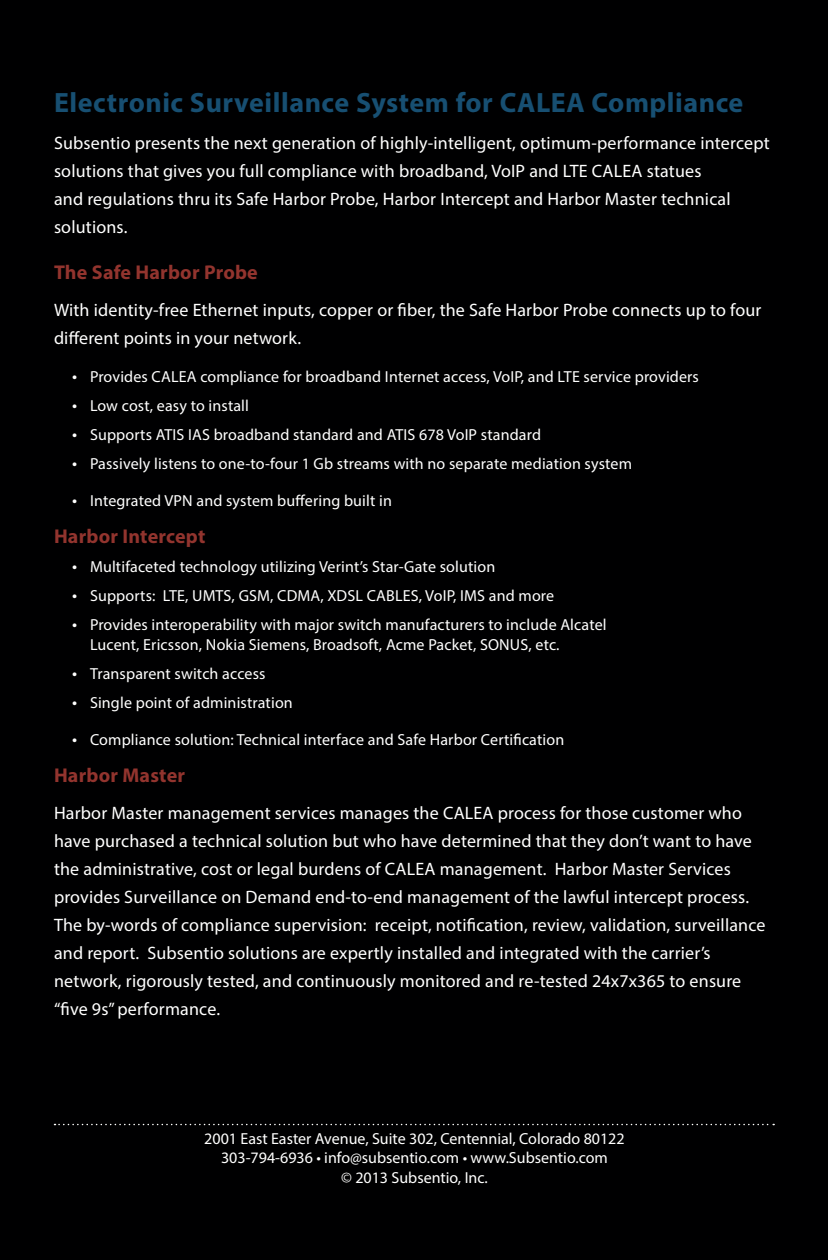
<style>
.page{position:relative;width:828px;height:1260px;background:#000001}
.page>*{position:absolute;margin:0;border:0;box-sizing:border-box;transform-origin:0 0}
.t1{font:700 28px "Myriad Pro";letter-spacing:.02em;color:#174f72}
.t2{font:700 20px "Myriad Pro";letter-spacing:.01em;color:#92342e}
.t3{font:18px/28px "Myriad Pro";letter-spacing:.01em;color:#fff}
.t4{font:16px/19.2px "Myriad Pro";letter-spacing:.01em;color:#fff}
.s1{font-size:18px}
</style>
<div class="page">
<svg style="left:54px;top:1124px;width:720px;height:1px"></svg>
<h1 class="t1" style="left:54px;top:85px;width:691px">Electronic Surveillance System for CALEA Compliance</h1>
<p class="t3" style="left:54px;top:129px;width:717px">Subsentio presents the next generation of highly-intelligent, optimum-performance intercept solutions that gives you full compliance with broadband, VoIP and LTE CALEA statues<br>and regulations thru its Safe Harbor Probe, Harbor Intercept and Harbor Master technical solutions.</p>
<p class="t2" style="left:54px;top:260px;width:205px">The Safe Harbor Probe</p>
<p class="t3" style="left:54px;top:296px;width:709px">With identity-free Ethernet inputs, copper or fiber, the Safe Harbor Probe connects up to four different points in your network.</p>
<p class="t4" style="left:72px;top:367px;width:628px"><span class="s1">•</span> Provides CALEA compliance for broadband Internet access, VoIP, and LTE service providers</p>
<p class="t4" style="left:72px;top:396px;width:179px"><span class="s1">•</span> Low cost, easy to install</p>
<p class="t4" style="left:72px;top:425px;width:471px"><span class="s1">•</span> Supports ATIS IAS broadband standard and ATIS 678 VoIP standard</p>
<p class="t4" style="left:72px;top:454px;width:562px"><span class="s1">•</span> Passively listens to one-to-four 1 Gb streams with no separate mediation system</p>
<p class="t4" style="left:72px;top:491px;width:321px"><span class="s1">•</span> Integrated VPN and system buffering built in</p>
<p class="t2" style="left:54px;top:524px;width:153px">Harbor Intercept</p>
<p class="t4" style="left:72px;top:557px;width:425px"><span class="s1">•</span> Multifaceted technology utilizing Verint’s Star-Gate solution</p>
<p class="t4" style="left:72px;top:586px;width:484px"><span class="s1">•</span> Supports: LTE, UMTS, GSM, CDMA, XDSL CABLES, VoIP, IMS and more</p>
<p class="t4" style="left:90px;top:615px;width:518px;line-height:20px;text-indent:-18px"><span class="s1">•</span> Provides interoperability with major switch manufacturers to include Alcatel<br>Lucent, Ericsson, Nokia Siemens, Broadsoft, Acme Packet, SONUS, etc.</p>
<p class="t4" style="left:72px;top:664px;width:195px"><span class="s1">•</span> Transparent switch access</p>
<p class="t4" style="left:72px;top:693px;width:222px"><span class="s1">•</span> Single point of administration</p>
<p class="t4" style="left:72px;top:730px;width:494px"><span class="s1">•</span> Compliance solution: Technical interface and Safe Harbor Certification</p>
<p class="t2" style="left:54px;top:763px;width:133px">Harbor Master</p>
<p class="t3" style="left:54px;top:799px;width:713px">Harbor Master management services manages the CALEA process for those customer who have purchased a technical solution but who have determined that they don’t want to have the administrative, cost or legal burdens of CALEA management. Harbor Master Services provides Surveillance on Demand end-to-end management of the lawful intercept process.<br>The by-words of compliance supervision: receipt, notification, review, validation, surveillance and report. Subsentio solutions are expertly installed and integrated with the carrier’s network, rigorously tested, and continuously monitored and re-tested 24x7x365 to ensure “five 9s” performance.</p>
<p class="t4" style="left:204px;top:1129px;width:422px;text-align:center">2001 East Easter Avenue, Suite 302, Centennial, Colorado 80122<br>303-794-6936 • info@subsentio.com • www.Subsentio.com<br>© 2013 Subsentio, Inc.</p>
</div>
